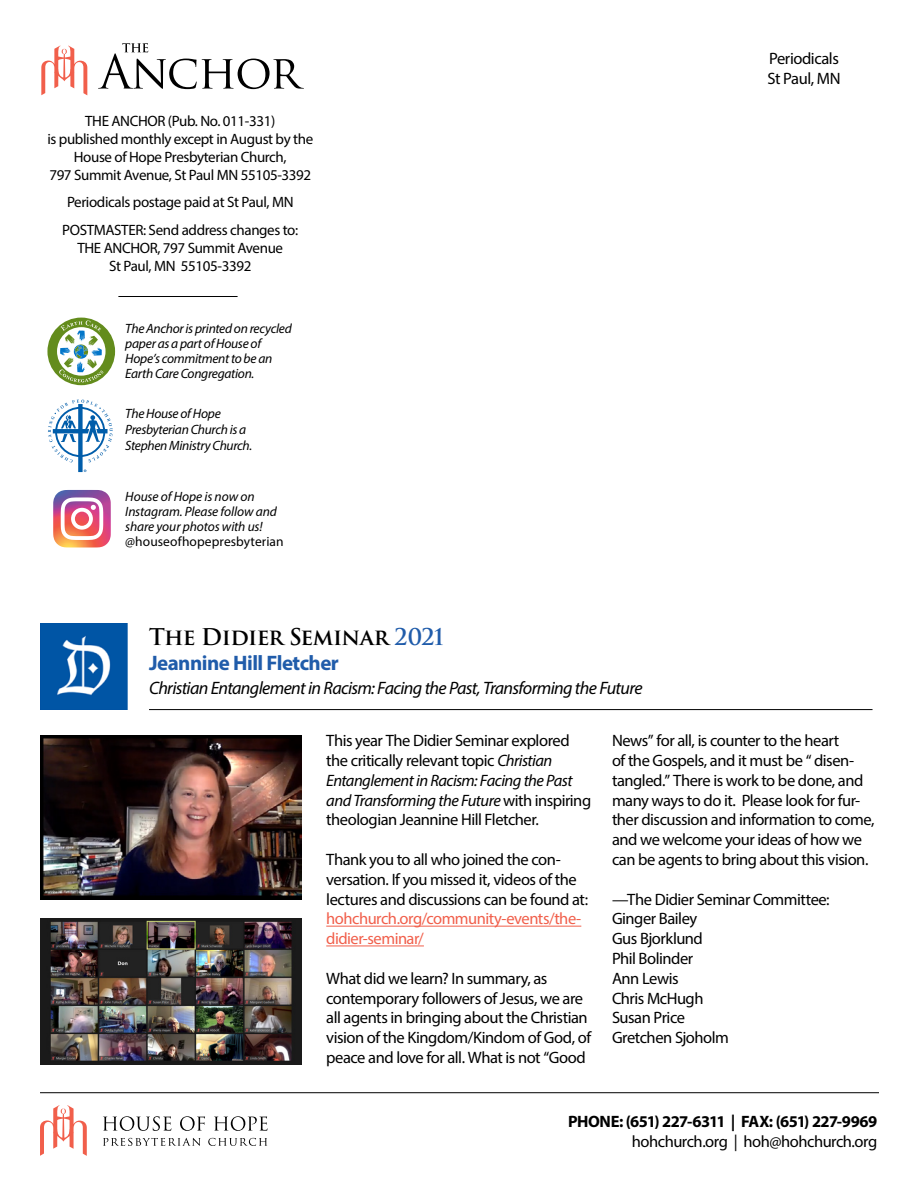
<style>
.page{position:relative;width:918px;height:1188px;background:#fff}
.page>*{position:absolute;margin:0;border:0;box-sizing:border-box;transform-origin:0 0}
.t1{font:600 22.5px "Trajan Pro 3";letter-spacing:-.025em;color:#000}
.t2{font:700 21px "Myriad Pro";letter-spacing:-.025em;color:#205caa}
.t3{font:italic 18px "Myriad Pro";letter-spacing:-.035em;color:#000}
.t4{font:16.5px/19.8px "Myriad Pro";letter-spacing:-.03em;color:#000}
.t5{font:700 16.5px "Myriad Pro";letter-spacing:-.035em;color:#000}
.t6{font:15px/18px "Myriad Pro";letter-spacing:-.025em;color:#000;text-align:center}
.t7{font:italic 13.5px/15px "Myriad Pro";letter-spacing:-.02em;color:#000}
.s1{font-style:normal}
.s2{color:#205caa}
.s3{font-style:italic}
.s4{color:#f15f4b}
</style>
<div class="page">
<svg style="left:103px;top:1116px;width:68px;height:15px"></svg>
<svg style="left:180px;top:1116px;width:25px;height:15px"></svg>
<svg style="left:214px;top:1116px;width:54px;height:15px"></svg>
<svg style="left:103px;top:1138px;width:98px;height:8px"></svg>
<svg style="left:208px;top:1138px;width:59px;height:8px"></svg>
<svg style="left:40px;top:1105px;width:47px;height:51px"></svg>
<hr style="left:40px;top:1092px;width:839px;height:1px;background:#000">
<svg style="left:41px;top:45px;width:46px;height:50px"></svg>
<svg style="left:98px;top:43px;width:206px;height:46px"></svg>
<svg style="left:48px;top:400px;width:65px;height:72px"></svg>
<div style="left:47px;top:318px;width:68px;height:67px;background:#638c1c;border-radius:50%"></div>
<svg style="left:57px;top:327px;width:49px;height:49px"></svg>
<svg style="left:59px;top:320px;width:44px;height:62px"></svg>
<img style="left:53px;top:490px;width:58px;height:58px">
<svg style="left:61px;top:497px;width:42px;height:43px"></svg>
<hr style="left:118px;top:296px;width:120px;height:1px;background:#000">
<img style="left:40px;top:918px;width:261px;height:146px">
<hr style="left:149px;top:709px;width:724px;height:1px;background:#000">
<hr style="left:326px;top:926px;width:255px;height:1px;background:#f15f4b">
<hr style="left:326px;top:946px;width:98px;height:1px;background:#f15f4b">
<img style="left:41px;top:735px;width:260px;height:164px">
<img style="left:40px;top:623px;width:87px;height:87px">
<p class="t6" style="left:85px;top:111px;width:192px">THE ANCHOR (Pub. No. 011-331)</p>
<p class="t6" style="left:47px;top:129px;width:267px">is published monthly except in August by the<br>House of Hope Presbyterian Church,</p>
<p class="t6" style="left:49px;top:165px;width:263px">797 Summit Avenue, St Paul MN 55105-3392</p>
<p class="t6" style="left:67px;top:193px;width:228px">Periodicals postage paid at St Paul, MN</p>
<p class="t6" style="left:62px;top:221px;width:237px">POSTMASTER: Send address changes to:</p>
<p class="t6" style="left:77px;top:239px;width:207px">THE ANCHOR, 797 Summit Avenue</p>
<p class="t6" style="left:109px;top:257px;width:144px">St Paul, MN 55105-3392</p>
<p class="t7" style="left:125px;top:321px;width:168px">The Anchor is printed on recycled paper as a part of House of<br>Hope’s commitment to be an<br>Earth Care Congregation.</p>
<p class="t7" style="left:125px;top:405px;width:129px;line-height:16.2px">The House of Hope<br>Presbyterian Church is a<br>Stephen Ministry Church.</p>
<p class="t7" style="left:125px;top:489px;width:160px">House of Hope is now on<br>Instagram. Please follow and share your photos with us! <span class="s1">@houseofhopepresbyterian</span></p>
<p class="t4" style="left:769px;top:49px;width:71px">Periodicals</p>
<p class="t4" style="left:768px;top:68px;width:75px">St Paul, MN</p>
<p class="t1" style="left:149px;top:620px;width:297px">The Didier Seminar <span class="s2">2021</span></p>
<p class="t2" style="left:149px;top:649px;width:191px">Jeannine Hill Fletcher</p>
<p class="t3" style="left:149px;top:677px;width:495px">Christian Entanglement in Racism: Facing the Past, Transforming the Future</p>
<p class="t4" style="left:326px;top:731px;width:266px">This year The Didier Seminar explored the critically relevant topic <span class="s3">Christian Entanglement in Racism: Facing the Past and Transforming the Future</span> with inspiring theologian Jeannine Hill Fletcher.</p>
<p class="t4" style="left:326px;top:849px;width:263px">Thank you to all who joined the con&shy;versation. If you missed it, videos of the lectures and discussions can be found at: <span class="s4">hohchurch.org/community-events/the&shy;didier-seminar/</span></p>
<p class="t4" style="left:326px;top:968px;width:266px">What did we learn? In summary, as contemporary followers of Jesus, we are all agents in bringing about the Christian vision of the Kingdom/Kindom of God, of peace and love for all. What is not “Good</p>
<p class="t4" style="left:612px;top:731px;width:264px">News” for all, is counter to the heart<br>of the Gospels, and it must be “ disen&shy;tangled.” There is work to be done, and many ways to do it. Please look for fur&shy;ther discussion and information to come, and we welcome your ideas of how we can be agents to bring about this vision.</p>
<p class="t4" style="left:612px;top:889px;width:219px">—The Didier Seminar Committee:</p>
<p class="t4" style="left:612px;top:909px;width:87px">Ginger Bailey</p>
<p class="t4" style="left:612px;top:929px;width:92px">Gus Bjorklund</p>
<p class="t4" style="left:612px;top:948px;width:83px">Phil Bolinder</p>
<p class="t4" style="left:612px;top:968px;width:68px">Ann Lewis</p>
<p class="t4" style="left:612px;top:988px;width:93px">Chris McHugh</p>
<p class="t4" style="left:612px;top:1008px;width:74px">Susan Price</p>
<p class="t4" style="left:612px;top:1028px;width:119px">Gretchen Sjoholm</p>
<p class="t5" style="left:568px;top:1110px;width:311px">PHONE: (651) 227-6311 | FAX: (651) 227-9969</p>
<p class="t4" style="left:632px;top:1131px;width:247px">hohchurch.org | hoh@hohchurch.org</p>
</div>
